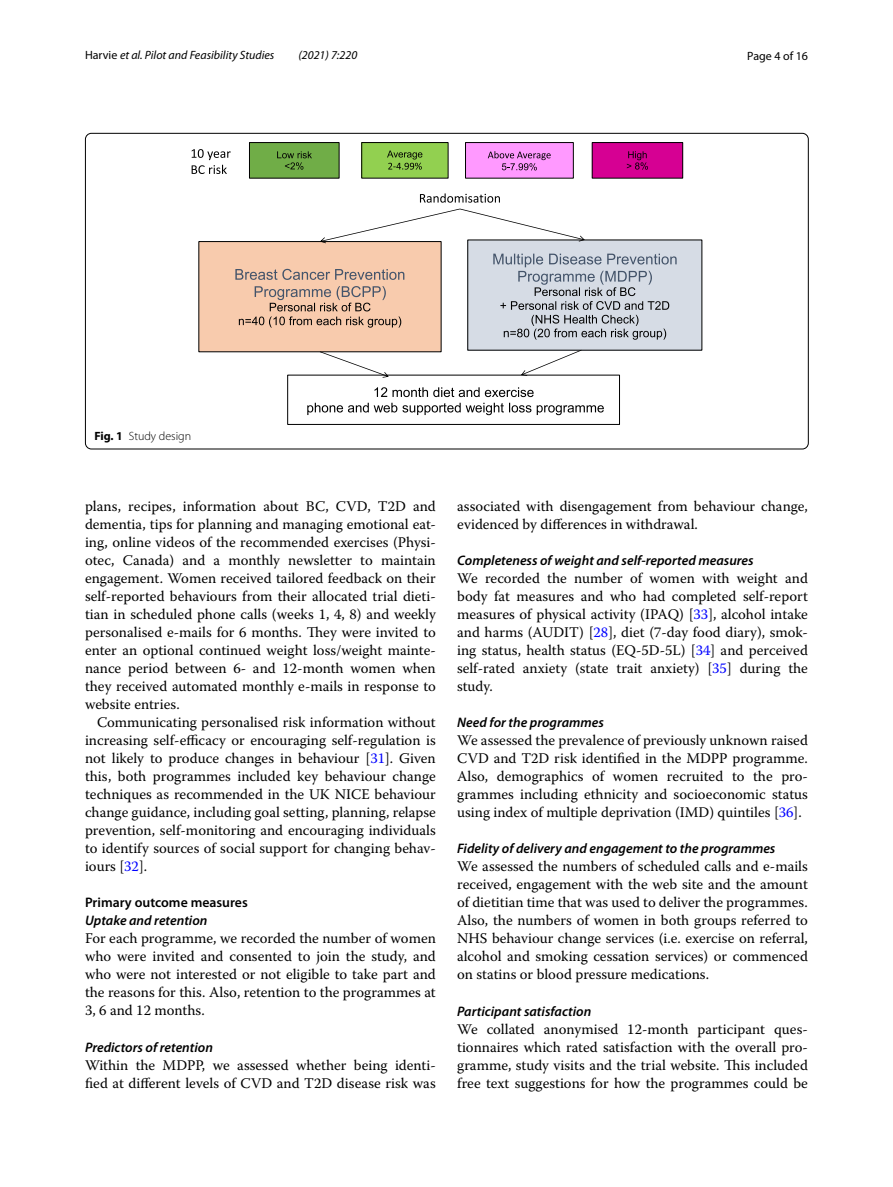
<style>
.page{position:relative;width:893px;height:1187px;background:#fff}
.page>*{position:absolute;margin:0;border:0;box-sizing:border-box;transform-origin:0 0}
.t1{font:14.7px/18px "Warnock Pro";color:#000;text-align:justify}
.t2{font:italic 600 13.8px "Myriad Pro";color:#000}
.t3{font:600 13.8px "Myriad Pro";color:#000}
.t4{font:italic 12px "Myriad Pro";color:#000}
.t5{font:300 12px "Myriad Pro";color:#000}
.t6{font:12px "Myriad Pro";color:#000}
.s1{font-style:normal}
.s2{font-weight:700}
.s3{color:#00f}
</style>
<div class="page">
<div style="left:249px;top:142px;width:90px;height:36px;background:#70ad47;border:1px solid #000"></div>
<svg style="left:277px;top:151px;width:35px;height:19px"></svg>
<div style="left:199px;top:241px;width:242px;height:111px;background:#f8cbad"></div>
<svg style="left:235px;top:269px;width:169px;height:11px"></svg>
<svg style="left:239px;top:286px;width:162px;height:41px"></svg>
<div style="left:468px;top:240px;width:234px;height:110px;background:#d6dce5"></div>
<svg style="left:493px;top:253px;width:184px;height:87px"></svg>
<div style="left:592px;top:142px;width:91px;height:36px;background:#d60093"></div>
<div style="left:592px;top:142px;width:91px;height:36px;border:1px solid #000"></div>
<svg style="left:627px;top:151px;width:21px;height:19px"></svg>
<div style="left:465px;top:142px;width:108px;height:36px;background:#f9f"></div>
<div style="left:465px;top:142px;width:109px;height:36px;border:1px solid #000"></div>
<svg style="left:488px;top:151px;width:63px;height:19px"></svg>
<svg style="left:374px;top:387px;width:160px;height:10px"></svg>
<svg style="left:307px;top:403px;width:297px;height:12px"></svg>
<div style="left:362px;top:142px;width:86px;height:36px;background:#92d050"></div>
<div style="left:361px;top:142px;width:87px;height:36px;border:1px solid #000"></div>
<svg style="left:387px;top:150px;width:35px;height:20px"></svg>
<svg style="left:192px;top:149px;width:39px;height:25px"></svg>
<svg style="left:320px;top:193px;width:265px;height:50px"></svg>
<svg style="left:320px;top:351px;width:69px;height:27px"></svg>
<svg style="left:521px;top:350px;width:60px;height:26px"></svg>
<p class="t4" style="left:85px;top:48px;width:191px"><span class="s1">Harvie</span> et al. Pilot and Feasibility Studies</p>
<p class="t4" style="left:298px;top:48px;width:60px">(2021) 7:220</p>
<p class="t6" style="left:747px;top:48px;width:62px">Page 4 of 16</p>
<p class="t5" style="left:94px;top:429px;width:98px"><span class="s2">Fig. 1</span> Study design</p>
<p class="t1" style="left:85px;top:497px;width:352px">plans, recipes, information about BC, CVD, T2D and dementia, tips for planning and managing emotional eat&shy;ing, online videos of the recommended exercises (Physi&shy;otec, Canada) and a monthly newsletter to maintain engagement. Women received tailored feedback on their self-reported behaviours from their allocated trial dieti&shy;tian in scheduled phone calls (weeks 1, 4, 8) and weekly personalised e-mails for 6 months. They were invited to enter an optional continued weight loss/weight mainte&shy;nance period between 6- and 12-month women when they received automated monthly e-mails in response to website entries.</p>
<p class="t1" style="left:85px;top:713px;width:352px;text-indent:12px">Communicating personalised risk information without increasing self-efficacy or encouraging self-regulation is not likely to produce changes in behaviour [<span class="s3">31</span>]. Given this, both programmes included key behaviour change techniques as recommended in the UK NICE behaviour change guidance, including goal setting, planning, relapse prevention, self-monitoring and encouraging individuals to identify sources of social support for changing behav&shy;iours [<span class="s3">32</span>].</p>
<p class="t3" style="left:85px;top:894px;width:164px">Primary outcome measures</p>
<p class="t2" style="left:85px;top:912px;width:124px">Uptake and retention</p>
<p class="t1" style="left:85px;top:929px;width:352px">For each programme, we recorded the number of women who were invited and consented to join the study, and who were not interested or not eligible to take part and the reasons for this. Also, retention to the programmes at 3, 6 and 12 months.</p>
<p class="t2" style="left:85px;top:1038px;width:129px">Predictors of retention</p>
<p class="t1" style="left:85px;top:1055px;width:352px">Within the MDPP, we assessed whether being identi&shy;fied at different levels of CVD and T2D disease risk was</p>
<p class="t1" style="left:457px;top:497px;width:352px">associated with disengagement from behaviour change, evidenced by differences in withdrawal.</p>
<p class="t2" style="left:457px;top:552px;width:298px">Completeness of weight and self‑reported measures</p>
<p class="t1" style="left:457px;top:569px;width:352px">We recorded the number of women with weight and body fat measures and who had completed self-report measures of physical activity (IPAQ) [<span class="s3">33</span>], alcohol intake and harms (AUDIT) [<span class="s3">28</span>], diet (7-day food diary), smok&shy;ing status, health status (EQ-5D-5L) [<span class="s3">34</span>] and perceived self-rated anxiety (state trait anxiety) [<span class="s3">35</span>] during the study.</p>
<p class="t2" style="left:457px;top:714px;width:148px">Need for the programmes</p>
<p class="t1" style="left:457px;top:731px;width:352px">We assessed the prevalence of previously unknown raised CVD and T2D risk identified in the MDPP programme.<br>Also, demographics of women recruited to the pro&shy;grammes including ethnicity and socioeconomic status using index of multiple deprivation (IMD) quintiles [<span class="s3">36</span>].</p>
<p class="t2" style="left:457px;top:840px;width:320px">Fidelity of delivery and engagement to the programmes</p>
<p class="t1" style="left:457px;top:857px;width:352px">We assessed the numbers of scheduled calls and e-mails received, engagement with the web site and the amount of dietitian time that was used to deliver the programmes.<br>Also, the numbers of women in both groups referred to NHS behaviour change services (i.e. exercise on referral, alcohol and smoking cessation services) or commenced on statins or blood pressure medications.</p>
<p class="t2" style="left:457px;top:1002px;width:136px">Participant satisfaction</p>
<p class="t1" style="left:457px;top:1019px;width:352px">We collated anonymised 12-month participant ques&shy;tionnaires which rated satisfaction with the overall pro&shy;gramme, study visits and the trial website. This included free text suggestions for how the programmes could be</p>
</div>
